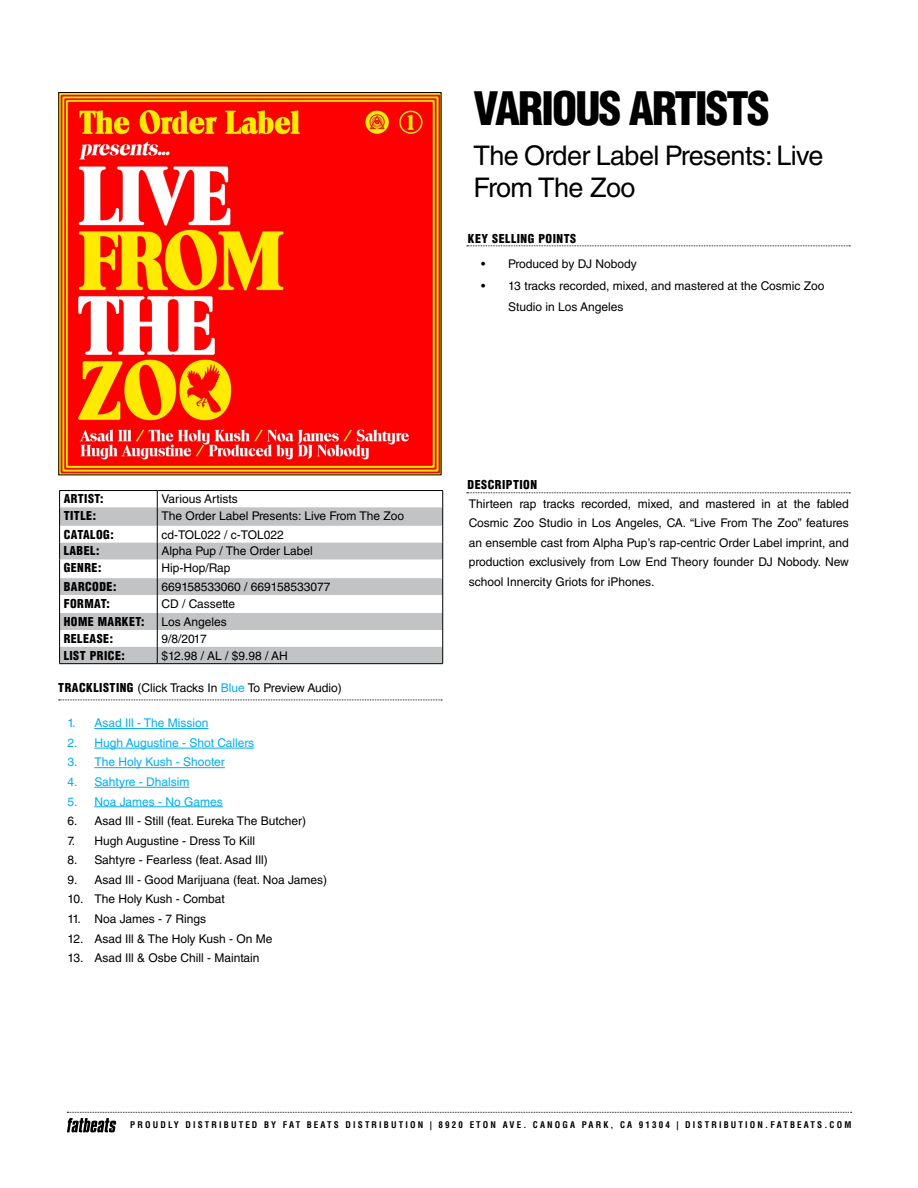
<style>
.page{position:relative;width:918px;height:1188px;background:#fff}
.page>*{position:absolute;margin:0;border:0;box-sizing:border-box;transform-origin:0 0}
.t1{font:900 condensed 45px "Helvetica LT Std";letter-spacing:-.04em;color:#000}
.t2{font:27px/32.4px "Helvetica LT Std";letter-spacing:-.02em;color:#000}
.t3{font:12px/19.5px "Helvetica LT Std";color:#000}
.t4{font:900 condensed 12px "Helvetica LT Std";letter-spacing:.04em;color:#000}
.t5{font:12px "Helvetica LT Std";color:#00aeef}
.t6{font:700 condensed 9px "Helvetica LT Std";letter-spacing:.24em;color:#000}
.s1{font-weight:900;font-stretch:condensed}
.s2{color:#00aeef}
</style>
<div class="page">
<svg style="left:467px;top:245px;width:383px;height:1px"></svg>
<hr style="left:94px;top:728px;width:114px;height:1px;background:#00aeef">
<hr style="left:94px;top:748px;width:160px;height:1px;background:#00aeef">
<hr style="left:94px;top:767px;width:131px;height:1px;background:#00aeef">
<hr style="left:94px;top:787px;width:96px;height:1px;background:#00aeef">
<hr style="left:94px;top:806px;width:129px;height:1px;background:#00aeef">
<svg style="left:59px;top:700px;width:383px;height:1px"></svg>
<svg style="left:60px;top:507px;width:382px;height:156px;fill:#c1c3c5"></svg>
<hr style="left:59px;top:490px;width:98px;height:1px;background:#000">
<hr style="left:157px;top:490px;width:286px;height:1px;background:#000">
<svg style="left:59px;top:491px;width:1px;height:172px"></svg>
<svg style="left:442px;top:491px;width:1px;height:172px"></svg>
<hr style="left:59px;top:663px;width:98px;height:1px;background:#000">
<hr style="left:157px;top:663px;width:286px;height:1px;background:#000">
<svg style="left:157px;top:491px;width:1px;height:172px"></svg>
<img style="left:61px;top:94px;width:378px;height:379px">
<svg style="left:67px;top:1112px;width:785px;height:20px"></svg>
<svg style="left:467px;top:492px;width:383px;height:1px"></svg>
<h1 class="t1" style="left:474px;top:80px;width:298px">VARIOUS ARTISTS</h1>
<h2 class="t2" style="left:474px;top:139px;width:352px">The Order Label Presents: Live<br>From The Zoo</h2>
<p class="t4" style="left:468px;top:231px;width:110px">KEY SELLING POINTS</p>
<p class="t3" style="left:481px;top:254px;width:157px">• Produced by DJ Nobody</p>
<p class="t3" style="left:508px;top:274px;width:318px;line-height:21.8px;text-indent:-27px">• 13 tracks recorded, mixed, and mastered at the Cosmic Zoo<br>Studio in Los Angeles</p>
<p class="t4" style="left:64px;top:491px;width:41px">ARTIST:</p>
<p class="t3" style="left:161px;top:489px;width:78px">Various Artists</p>
<p class="t4" style="left:64px;top:508px;width:34px">TITLE:</p>
<p class="t3" style="left:161px;top:506px;width:244px">The Order Label Presents: Live From The Zoo</p>
<p class="t4" style="left:64px;top:527px;width:52px">CATALOG:</p>
<p class="t3" style="left:161px;top:525px;width:124px">cd-TOL022 / c-TOL022</p>
<p class="t4" style="left:64px;top:543px;width:37px">LABEL:</p>
<p class="t3" style="left:161px;top:541px;width:153px">Alpha Pup / The Order Label</p>
<p class="t4" style="left:64px;top:560px;width:39px">GENRE:</p>
<p class="t3" style="left:161px;top:558px;width:71px">Hip-Hop/Rap</p>
<p class="t4" style="left:64px;top:579px;width:54px">BARCODE:</p>
<p class="t3" style="left:161px;top:577px;width:171px">669158533060 / 669158533077</p>
<p class="t4" style="left:64px;top:596px;width:48px">FORMAT:</p>
<p class="t3" style="left:161px;top:594px;width:75px">CD / Cassette</p>
<p class="t4" style="left:64px;top:614px;width:82px">HOME MARKET:</p>
<p class="t3" style="left:161px;top:612px;width:67px">Los Angeles</p>
<p class="t4" style="left:64px;top:631px;width:51px">RELEASE:</p>
<p class="t3" style="left:161px;top:629px;width:47px">9/8/2017</p>
<p class="t4" style="left:64px;top:648px;width:63px">LIST PRICE:</p>
<p class="t3" style="left:161px;top:646px;width:128px">$12.98 / AL / $9.98 / AH</p>
<p class="t3" style="left:58px;top:678px;width:285px"><span class="s1">TRACKLISTING</span> (Click Tracks In <span class="s2">Blue</span> To Preview Audio)</p>
<p class="t5" style="left:67px;top:716px;width:143px">1. Asad Ill - The Mission</p>
<p class="t5" style="left:67px;top:736px;width:188px">2. Hugh Augustine - Shot Callers</p>
<p class="t5" style="left:67px;top:755px;width:159px">3. The Holy Kush - Shooter</p>
<p class="t5" style="left:67px;top:775px;width:124px">4. Sahtyre - Dhalsim</p>
<p class="t5" style="left:67px;top:794px;width:157px">5. Noa James - No Games</p>
<p class="t3" style="left:67px;top:811px;width:240px">6. Asad Ill - Still (feat. Eureka The Butcher)</p>
<p class="t3" style="left:67px;top:831px;width:189px">7. Hugh Augustine - Dress To Kill</p>
<p class="t3" style="left:67px;top:850px;width:202px">8. Sahtyre - Fearless (feat. Asad Ill)</p>
<p class="t3" style="left:67px;top:870px;width:261px">9. Asad Ill - Good Marijuana (feat. Noa James)</p>
<p class="t3" style="left:67px;top:889px;width:159px">10. The Holy Kush - Combat</p>
<p class="t3" style="left:67px;top:909px;width:140px">11. Noa James - 7 Rings</p>
<p class="t3" style="left:67px;top:929px;width:207px">12. Asad Ill &amp; The Holy Kush - On Me</p>
<p class="t3" style="left:67px;top:948px;width:194px">13. Asad Ill &amp; Osbe Chill - Maintain</p>
<p class="t4" style="left:468px;top:477px;width:71px">DESCRIPTION</p>
<p class="t3" style="left:469px;top:494px;width:382px;text-align:justify">Thirteen rap tracks recorded, mixed, and mastered in at the fabled Cosmic Zoo Studio in Los Angeles, CA. “Live From The Zoo” features an ensemble cast from Alpha Pup’s rap-centric Order Label imprint, and production exclusively from Low End Theory founder DJ Nobody. New school Innercity Griots for iPhones.</p>
<p class="t6" style="left:130px;top:1120px;width:723px">PROUDLY DISTRIBUTED BY FAT BEATS DISTRIBUTION | 8920 ETON AVE. CANOGA PARK, CA 91304 | DISTRIBUTION.FATBEATS.COM</p>
</div>
